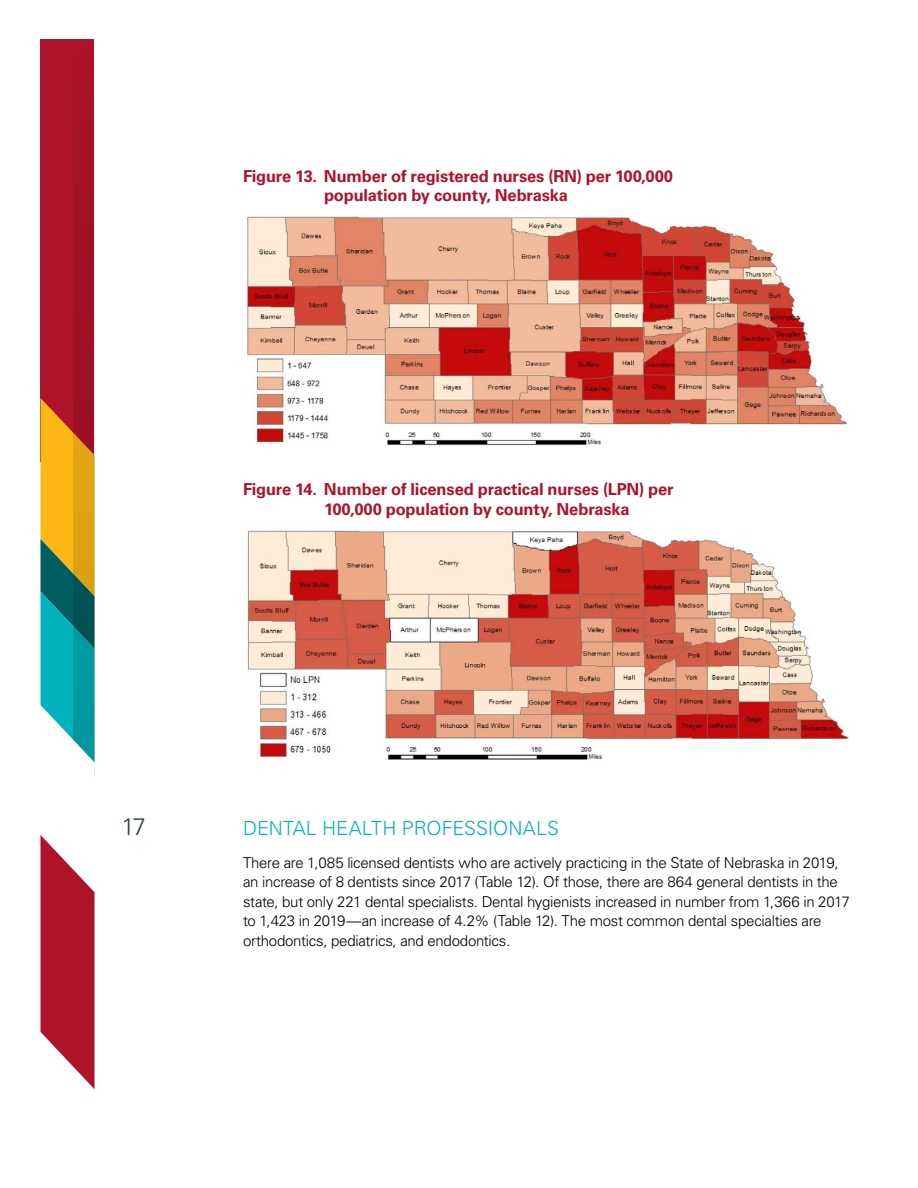
<style>
.page{position:relative;width:918px;height:1188px;background:#fff}
.page>*{position:absolute;margin:0;border:0;box-sizing:border-box;transform-origin:0 0}
.t1{font:300 24px "Univers LT Std";color:#303c42}
.t2{font:300 19.5px "Univers LT Std";color:#00b3ba}
.t3{font:700 16.5px/19.8px "Univers LT Std";letter-spacing:-.01em;color:#ae132a}
.t4{font:300 15px/19.5px "Univers LT Std";letter-spacing:-.02em;color:#000}
</style>
<div class="page">
<div style="left:40px;top:39px;width:54px;height:422px;background:#ae132a"></div>
<div style="left:73px;top:39px;width:21px;height:738px;background:#a41127"></div>
<svg style="left:40px;top:398px;width:54px;height:691px"></svg>
<img style="left:247px;top:215px;width:601px;height:231px">
<img style="left:247px;top:530px;width:602px;height:230px">
<p class="t3" style="left:324px;top:166px;width:351px;text-indent:-81px">Figure 13. Number of registered nurses (RN) per 100,000 population by county, Nebraska</p>
<p class="t3" style="left:324px;top:480px;width:351px;text-indent:-81px">Figure 14. Number of licensed practical nurses (LPN) per<br>100,000 population by county, Nebraska</p>
<h1 class="t1" style="left:122px;top:812px;width:26px">17</h1>
<h2 class="t2" style="left:243px;top:816px;width:317px">DENTAL HEALTH PROFESSIONALS</h2>
<p class="t4" style="left:243px;top:853px;width:608px">There are 1,085 licensed dentists who are actively practicing in the State of Nebraska in 2019, an increase of 8 dentists since 2017 (Table 12). Of those, there are 864 general dentists in the state, but only 221 dental specialists. Dental hygienists increased in number from 1,366 in 2017 to 1,423 in 2019—an increase of 4.2% (Table 12). The most common dental specialties are orthodontics, pediatrics, and endodontics.</p>
</div>
